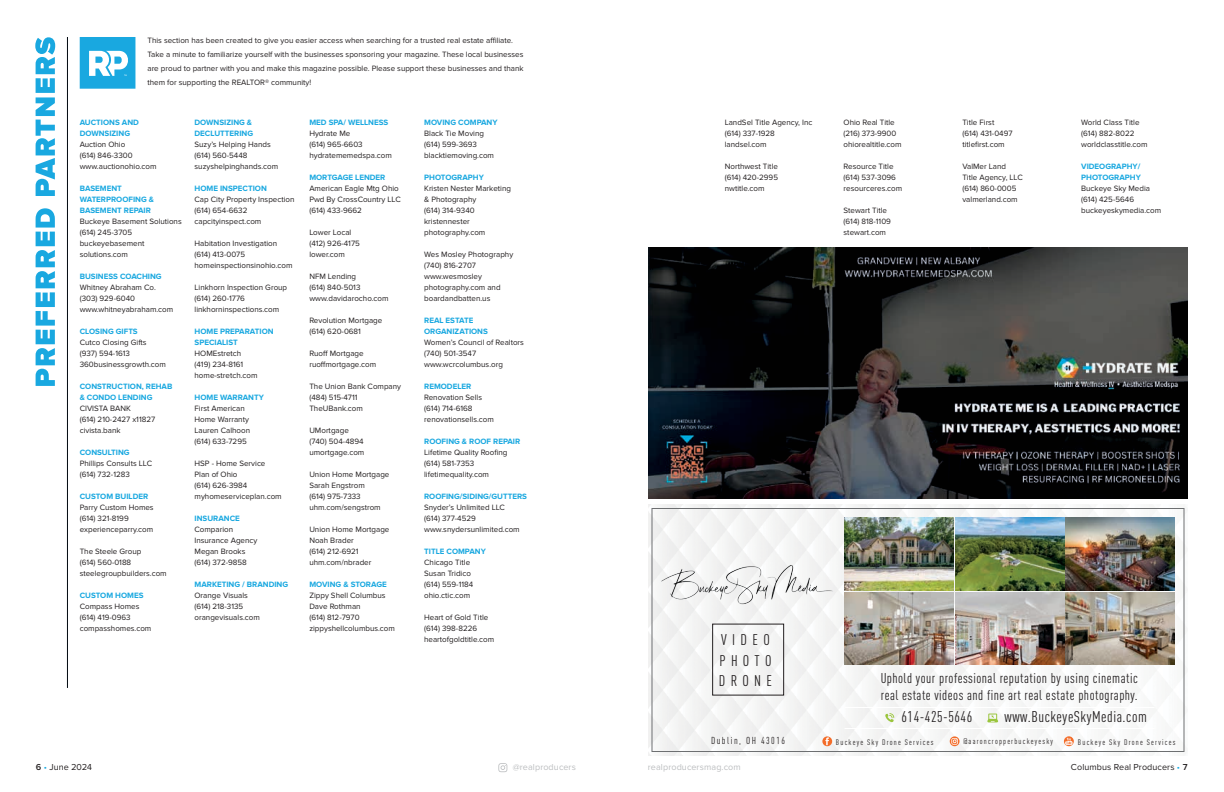
<style>
.page{position:relative;width:1224px;height:792px;background:#fff}
.page>*{position:absolute;margin:0;border:0;box-sizing:border-box;transform-origin:0 0}
.t1{font:condensed 15.4px "DINOT";letter-spacing:.035em;color:#231f20}
.t2{font:condensed 15.3px/20.4px "DINOT";letter-spacing:.35em;color:#231f20}
.t3{font:condensed 14px/16.8px "DINOT";letter-spacing:.035em;color:#231f20}
.t4{font:condensed 10px "DINOT";letter-spacing:.15em;color:#231f20}
.t5{font:9px "Proxima Nova";letter-spacing:.01em;color:#bcbec0}
.t6{font:9px "Proxima Nova";letter-spacing:.01em;color:#231f20}
.t7{font:8px/11px "Proxima Nova";color:#231f20}
.t8{font:700 8px/11px "Proxima Nova";color:#19a8e0}
.t9{font:condensed 8px "DINOT";letter-spacing:.15em;color:#231f20}
.s1{font-weight:600}
.s2{color:#19a8e0}
</style>
<div class="page">
<svg style="left:498px;top:763px;width:9px;height:9px"></svg>
<hr style="left:67px;top:37px;width:1px;height:651px;background:#00080f">
<svg style="left:35px;top:37px;width:20px;height:349px"></svg>
<svg style="left:80px;top:37px;width:55px;height:52px"></svg>
<img style="left:648px;top:504px;width:537px;height:252px">
<div style="left:652px;top:508px;width:532px;height:244px;border:1px solid #6d6f71"></div>
<svg style="left:822px;top:736px;width:10px;height:10px"></svg>
<svg style="left:825px;top:737px;width:4px;height:8px"></svg>
<svg style="left:1064px;top:736px;width:10px;height:10px"></svg>
<svg style="left:1065px;top:738px;width:8px;height:7px"></svg>
<svg style="left:950px;top:736px;width:10px;height:10px"></svg>
<svg style="left:951px;top:738px;width:7px;height:7px"></svg>
<svg style="left:987px;top:714px;width:11px;height:8px"></svg>
<svg style="left:885px;top:713px;width:9px;height:9px"></svg>
<hr style="left:845px;top:728px;width:310px;height:1px;background:#fff">
<hr style="left:845px;top:707px;width:310px;height:1px;background:#fff">
<img style="left:656px;top:518px;width:184px;height:123px">
<img style="left:844px;top:518px;width:109px;height:72px">
<img style="left:955px;top:592px;width:109px;height:73px">
<img style="left:844px;top:592px;width:109px;height:73px">
<img style="left:1066px;top:592px;width:109px;height:73px">
<img style="left:1066px;top:518px;width:109px;height:72px">
<img style="left:955px;top:518px;width:109px;height:72px">
<div style="left:712px;top:624px;width:72px;height:72px;border:1px solid #231f20"></div>
<img style="left:648px;top:247px;width:540px;height:252px">
<p class="t7" style="left:147px;top:34px;width:378px;line-height:14px">This section has been created to give you easier access when searching for a trusted real estate affiliate.<br>Take a minute to familiarize yourself with the businesses sponsoring your magazine. These local businesses are proud to partner with you and make this magazine possible. Please support these businesses and thank them for supporting the REALTOR® community!</p>
<p class="t8" style="left:80px;top:118px;width:61px">AUCTIONS AND<br>DOWNSIZING</p>
<p class="t7" style="left:80px;top:139px;width:78px">Auction Ohio<br>(614) 846-3300 www.auctionohio.com</p>
<p class="t8" style="left:80px;top:184px;width:76px">BASEMENT<br>WATERPROOFING &amp;<br>BASEMENT REPAIR</p>
<p class="t7" style="left:80px;top:216px;width:104px">Buckeye Basement Solutions (614) 245-3705 buckeyebasement solutions.com</p>
<p class="t8" style="left:80px;top:272px;width:83px">BUSINESS COACHING</p>
<p class="t7" style="left:80px;top:282px;width:95px">Whitney Abraham Co. (303) 929-6040 www.whitneyabraham.com</p>
<p class="t8" style="left:80px;top:327px;width:60px">CLOSING GIFTS</p>
<p class="t7" style="left:80px;top:337px;width:88px">Cutco Closing Gifts (937) 594-1613<br>360businessgrowth.com</p>
<p class="t8" style="left:80px;top:382px;width:94px">CONSTRUCTION, REHAB &amp; CONDO LENDING</p>
<p class="t7" style="left:80px;top:403px;width:77px">CIVISTA BANK<br>(614) 210-2427 x11827 civista.bank</p>
<p class="t8" style="left:80px;top:448px;width:51px">CONSULTING</p>
<p class="t7" style="left:80px;top:458px;width:74px">Phillips Consults LLC (614) 732-1283</p>
<p class="t8" style="left:80px;top:492px;width:70px">CUSTOM BUILDER</p>
<p class="t7" style="left:80px;top:502px;width:75px">Parry Custom Homes (614) 321-8199 experienceparry.com</p>
<p class="t7" style="left:80px;top:546px;width:89px">The Steele Group<br>(614) 560-0188 steelegroupbuilders.com</p>
<p class="t8" style="left:80px;top:591px;width:65px">CUSTOM HOMES</p>
<p class="t7" style="left:80px;top:601px;width:73px">Compass Homes (614) 419-0963 compasshomes.com</p>
<p class="t8" style="left:195px;top:118px;width:60px">DOWNSIZING &amp;<br>DECLUTTERING</p>
<p class="t7" style="left:195px;top:139px;width:85px">Suzy’s Helping Hands (614) 560-5448 suzyshelpinghands.com</p>
<p class="t8" style="left:195px;top:184px;width:74px">HOME INSPECTION</p>
<p class="t7" style="left:195px;top:194px;width:101px">Cap City Property Inspection (614) 654-6632 capcityinspect.com</p>
<p class="t7" style="left:195px;top:238px;width:100px">Habitation Investigation (614) 413-0075 homeinspectionsinohio.com</p>
<p class="t7" style="left:195px;top:282px;width:94px">Linkhorn Inspection Group (614) 260-1776 linkhorninspections.com</p>
<p class="t8" style="left:195px;top:327px;width:81px">HOME PREPARATION<br>SPECIALIST</p>
<p class="t7" style="left:195px;top:348px;width:65px">HOMEstretch (419) 234-8161 home-stretch.com</p>
<p class="t8" style="left:195px;top:393px;width:71px">HOME WARRANTY</p>
<p class="t7" style="left:195px;top:403px;width:57px">First American<br>Home Warranty<br>Lauren Calhoon (614) 633-7295</p>
<p class="t7" style="left:195px;top:458px;width:89px">HSP - Home Service<br>Plan of Ohio<br>(614) 626-3984 myhomeserviceplan.com</p>
<p class="t8" style="left:195px;top:514px;width:47px">INSURANCE</p>
<p class="t7" style="left:195px;top:524px;width:64px">Comparion<br>Insurance Agency<br>Megan Brooks (614) 372-9858</p>
<p class="t8" style="left:195px;top:580px;width:95px">MARKETING / BRANDING</p>
<p class="t7" style="left:195px;top:590px;width:67px">Orange Visuals (614) 218-3135 orangevisuals.com</p>
<p class="t8" style="left:309px;top:118px;width:81px">MED SPA/ WELLNESS</p>
<p class="t7" style="left:309px;top:128px;width:84px">Hydrate Me<br>(614) 965-6603 hydratememedspa.com</p>
<p class="t8" style="left:309px;top:173px;width:78px">MORTGAGE LENDER</p>
<p class="t7" style="left:309px;top:183px;width:93px">American Eagle Mtg Ohio<br>Pwd By CrossCountry LLC (614) 433-9662</p>
<p class="t7" style="left:309px;top:227px;width:52px">Lower Local (412) 926-4175 lower.com</p>
<p class="t7" style="left:309px;top:271px;width:81px">NFM Lending<br>(614) 840-5013 www.davidarocho.com</p>
<p class="t7" style="left:309px;top:315px;width:74px">Revolution Mortgage (614) 620-0681</p>
<p class="t7" style="left:309px;top:348px;width:68px">Ruoff Mortgage ruoffmortgage.com</p>
<p class="t7" style="left:309px;top:381px;width:93px">The Union Bank Company (484) 515-4711<br>TheUBank.com</p>
<p class="t7" style="left:309px;top:425px;width:57px">UMortgage (740) 504-4894 umortgage.com</p>
<p class="t7" style="left:309px;top:469px;width:82px">Union Home Mortgage<br>Sarah Engstrom<br>(614) 975-7333 uhm.com/sengstrom</p>
<p class="t7" style="left:309px;top:524px;width:82px">Union Home Mortgage<br>Noah Brader<br>(614) 212-6921 uhm.com/nbrader</p>
<p class="t8" style="left:309px;top:580px;width:79px">MOVING &amp; STORAGE</p>
<p class="t7" style="left:309px;top:590px;width:87px">Zippy Shell Columbus<br>Dave Rothman<br>(614) 812-7970 zippyshellcolumbus.com</p>
<p class="t8" style="left:424px;top:118px;width:75px">MOVING COMPANY</p>
<p class="t7" style="left:424px;top:128px;width:71px">Black Tie Moving (614) 599-3693 blacktiemoving.com</p>
<p class="t8" style="left:424px;top:173px;width:61px">PHOTOGRAPHY</p>
<p class="t7" style="left:424px;top:183px;width:88px">Kristen Nester Marketing &amp; Photography<br>(614) 314-9340 kristennester photography.com</p>
<p class="t7" style="left:424px;top:249px;width:91px">Wes Mosley Photography (740) 816-2707 www.wesmosley photography.com and boardandbatten.us</p>
<p class="t8" style="left:424px;top:316px;width:65px">REAL ESTATE<br>ORGANIZATIONS</p>
<p class="t7" style="left:424px;top:337px;width:101px">Women’s Council of Realtors (740) 501-3547 www.wcrcolumbus.org</p>
<p class="t8" style="left:424px;top:382px;width:49px">REMODELER</p>
<p class="t7" style="left:424px;top:392px;width:71px">Renovation Sells (614) 714-6168 renovationsells.com</p>
<p class="t8" style="left:424px;top:437px;width:98px">ROOFING &amp; ROOF REPAIR</p>
<p class="t7" style="left:424px;top:447px;width:85px">Lifetime Quality Roofing (614) 581-7353 lifetimequality.com</p>
<p class="t8" style="left:424px;top:492px;width:104px">ROOFING/SIDING/GUTTERS</p>
<p class="t7" style="left:424px;top:502px;width:97px">Snyder’s Unlimited LLC (614) 377-4529 www.snydersunlimited.com</p>
<p class="t8" style="left:424px;top:547px;width:63px">TITLE COMPANY</p>
<p class="t7" style="left:424px;top:557px;width:51px">Chicago Title<br>Susan Tridico (614) 559-1184 ohio.ctic.com</p>
<p class="t7" style="left:424px;top:612px;width:72px">Heart of Gold Title (614) 398-8226 heartofgoldtitle.com</p>
<p class="t7" style="left:725px;top:117px;width:89px">LandSel Title Agency, Inc (614) 337-1928 landsel.com</p>
<p class="t7" style="left:725px;top:161px;width:55px;text-align:justify">Northwest Title (614) 420-2995 nwtitle.com</p>
<p class="t7" style="left:844px;top:117px;width:60px">Ohio Real Title (216) 373-9900 ohiorealtitle.com</p>
<p class="t7" style="left:844px;top:161px;width:60px">Resource Title (614) 537-3096 resourceres.com</p>
<p class="t7" style="left:844px;top:205px;width:49px">Stewart Title (614) 818-1109 stewart.com</p>
<p class="t7" style="left:962px;top:117px;width:52px">Title First<br>(614) 431-0497 titlefirst.com</p>
<p class="t7" style="left:962px;top:161px;width:62px">ValMer Land<br>Title Agency, LLC (614) 860-0005 valmerland.com</p>
<p class="t7" style="left:1081px;top:117px;width:68px">World Class Title (614) 882-8022 worldclasstitle.com</p>
<p class="t8" style="left:1081px;top:162px;width:61px">VIDEOGRAPHY/<br>PHOTOGRAPHY</p>
<p class="t7" style="left:1081px;top:183px;width:82px">Buckeye Sky Media (614) 425-5646 buckeyeskymedia.com</p>
<h2 class="t2" style="left:719px;top:630px;width:55px">VIDEO<br>PHOTO<br>DRONE</h2>
<p class="t4" style="left:711px;top:734px;width:76px">Dublin, OH 43016</p>
<h3 class="t3" style="left:881px;top:670px;width:259px">Uphold your professional reputation by using cinematic real estate videos and fine art real estate photography.</h3>
<h1 class="t1" style="left:901px;top:708px;width:72px">614-425-5646</h1>
<h1 class="t1" style="left:1005px;top:708px;width:144px">www.BuckeyeSkyMedia.com</h1>
<p class="t9" style="left:836px;top:737px;width:99px">Buckeye Sky Drone Services</p>
<p class="t9" style="left:963px;top:736px;width:91px">@aaroncropperbuckeyesky</p>
<p class="t9" style="left:1078px;top:737px;width:99px">Buckeye Sky Drone Services</p>
<p class="t6" style="left:36px;top:762px;width:58px"><span class="s1">6</span> <span class="s2">•</span> June 2024</p>
<p class="t5" style="left:513px;top:762px;width:65px">@realproducers</p>
<p class="t5" style="left:648px;top:762px;width:94px">realproducersmag.com</p>
<p class="t6" style="left:1071px;top:762px;width:119px">Columbus Real Producers <span class="s2">•</span> <span class="s1">7</span></p>
</div>
